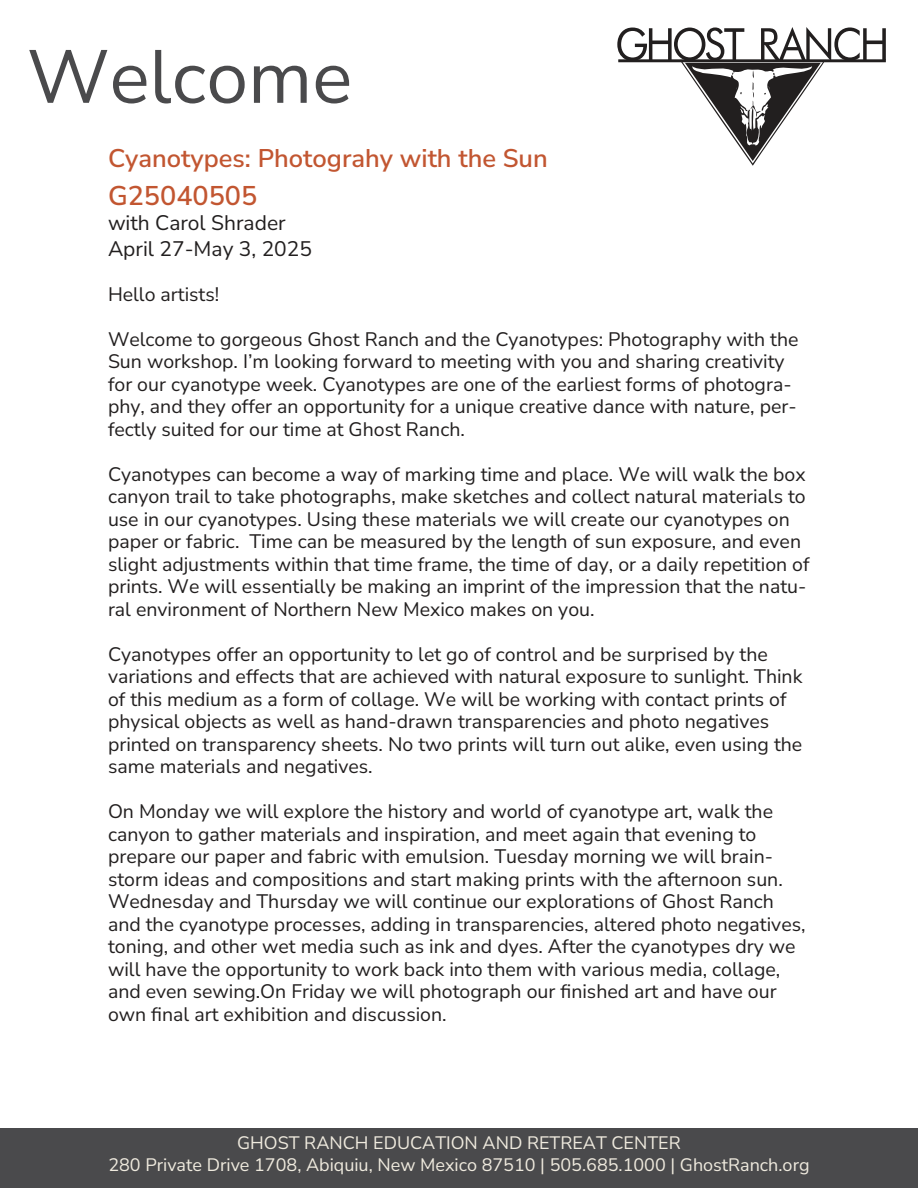
<style>
.page{position:relative;width:918px;height:1188px;background:#fff}
.page>*{position:absolute;margin:0;border:0;box-sizing:border-box;transform-origin:0 0}
.t1{font:200 75px "Nunito Sans 12 pt";color:#4a4a4c}
.t2{font:200 27px "Nunito Sans 12 pt";color:#c25631}
.t3{font:200 25.5px "Nunito Sans 12 pt";color:#c25631}
.t4{font:200 21px/25.5px "Nunito Sans 12 pt";color:#221f1f}
.t5{font:200 19.5px/22.5px "Nunito Sans 12 pt";color:#221f1f}
.t6{font:200 18px/21.6px "Nunito Sans 12 pt";color:#efeade;text-align:center}
</style>
<div class="page">
<div style="left:0;top:1128px;width:918px;height:60px;background:#4a4a4c"></div>
<svg style="left:617px;top:27px;width:269px;height:139px"></svg>
<hr style="left:618px;top:61px;width:268px;height:1px;background:#221f1f">
<h1 class="t1" style="left:27px;top:49px;width:327px">Welcome</h1>
<h3 class="t3" style="left:108px;top:149px;width:441px">Cyanotypes: Photograhy with the Sun</h3>
<h2 class="t2" style="left:108px;top:185px;width:151px">G25040505</h2>
<p class="t4" style="left:108px;top:212px;width:206px">with Carol Shrader<br>April 27-May 3, 2025</p>
<p class="t5" style="left:108px;top:284px;width:113px">Hello artists!</p>
<p class="t5" style="left:108px;top:329px;width:692px">Welcome to gorgeous Ghost Ranch and the Cyanotypes: Photography with the Sun workshop. I’m looking forward to meeting with you and sharing creativity for our cyanotype week. Cyanotypes are one of the earliest forms of photogra&shy;phy, and they offer an opportunity for a unique creative dance with nature, per&shy;fectly suited for our time at Ghost Ranch.</p>
<p class="t5" style="left:108px;top:464px;width:703px">Cyanotypes can become a way of marking time and place. We will walk the box canyon trail to take photographs, make sketches and collect natural materials to use in our cyanotypes. Using these materials we will create our cyanotypes on paper or fabric. Time can be measured by the length of sun exposure, and even slight adjustments within that time frame, the time of day, or a daily repetition of prints. We will essentially be making an imprint of the impression that the natu&shy;ral environment of Northern New Mexico makes on you.</p>
<p class="t5" style="left:108px;top:644px;width:696px">Cyanotypes offer an opportunity to let go of control and be surprised by the variations and effects that are achieved with natural exposure to sunlight. Think of this medium as a form of collage. We will be working with contact prints of physical objects as well as hand-drawn transparencies and photo negatives printed on transparency sheets. No two prints will turn out alike, even using the same materials and negatives.</p>
<p class="t5" style="left:108px;top:802px;width:699px">On Monday we will explore the history and world of cyanotype art, walk the canyon to gather materials and inspiration, and meet again that evening to prepare our paper and fabric with emulsion. Tuesday morning we will brain&shy;storm ideas and compositions and start making prints with the afternoon sun.<br>Wednesday and Thursday we will continue our explorations of Ghost Ranch and the cyanotype processes, adding in transparencies, altered photo negatives, toning, and other wet media such as ink and dyes. After the cyanotypes dry we will have the opportunity to work back into them with various media, collage, and even sewing.On Friday we will photograph our finished art and have our own final art exhibition and discussion.</p>
<p class="t6" style="left:108px;top:1134px;width:703px">GHOST RANCH EDUCATION AND RETREAT CENTER<br>280 Private Drive 1708, Abiquiu, New Mexico 87510 | 505.685.1000 | GhostRanch.org</p>
</div>
